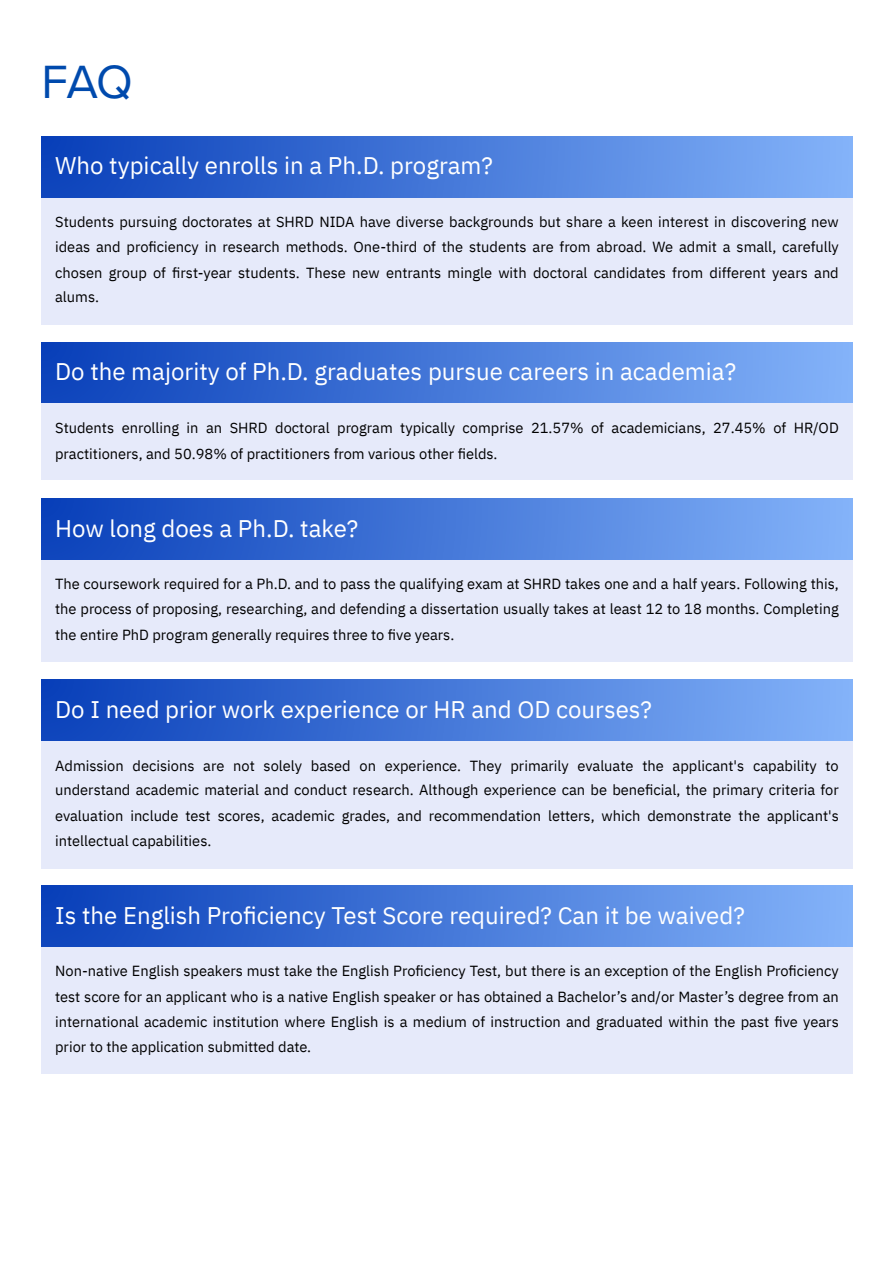
<style>
.page{position:relative;width:894px;height:1263px;background:#fff}
.page>*{position:absolute;margin:0;border:0;box-sizing:border-box;transform-origin:0 0}
.t1{font:48px "Proxima Nova";color:#004aad}
.t2{font:24px "IBM Plex Sans";color:#fff}
.t3{font:14.7px/25.2px "IBM Plex Sans";color:#000;text-align:justify}
</style>
<div class="page">
<div style="left:42px;top:196px;width:810px;height:129px;background:#e6eafa"></div>
<div style="left:42px;top:136px;width:810px;height:61px;background:linear-gradient(to right,#083fb9,#83b2f9)"></div>
<div style="left:42px;top:402px;width:810px;height:78px;background:#e6eafa"></div>
<div style="left:42px;top:342px;width:810px;height:61px;background:linear-gradient(to right,#083fb9,#83b2f9)"></div>
<div style="left:42px;top:559px;width:810px;height:103px;background:#e6eafa"></div>
<div style="left:42px;top:498px;width:810px;height:61px;background:linear-gradient(to right,#083fb9,#83b2f9)"></div>
<div style="left:42px;top:740px;width:810px;height:128px;background:#e6eafa"></div>
<div style="left:42px;top:680px;width:810px;height:60px;background:linear-gradient(to right,#083fb9,#83b2f9)"></div>
<div style="left:42px;top:946px;width:810px;height:128px;background:#e6eafa"></div>
<div style="left:42px;top:885px;width:810px;height:61px;background:linear-gradient(to right,#083fb9,#83b2f9)"></div>
<h2 class="t1" style="left:42px;top:54px;width:93px">FAQ</h2>
<p class="t2" style="left:55px;top:150px;width:439px">Who typically enrolls in a Ph.D. program?</p>
<p class="t3" style="left:55px;top:209px;width:784px">Students pursuing doctorates at SHRD NIDA have diverse backgrounds but share a keen interest in discovering new ideas and proficiency in research methods. One-third of the students are from abroad. We admit a small, carefully chosen group of fi rst-year students. These new entrants mingle with doctoral candidates from different years and alums.</p>
<p class="t2" style="left:55px;top:356px;width:682px">Do the majority of Ph.D. graduates pursue careers in academia?</p>
<p class="t3" style="left:55px;top:415px;width:784px;line-height:25.8px">Students enrolling in an SHRD doctoral program typically comprise 21.57% of academicians, 27.45% of HR/OD practitioners, and 50.98% of practitioners from various other fields.</p>
<p class="t2" style="left:55px;top:512px;width:305px">How long does a Ph.D. take?</p>
<p class="t3" style="left:55px;top:571px;width:784px">The coursework required for a Ph.D. and to pass the qualifying exam at SHRD takes one and a half years. Following this, the process of proposing, researching, and defending a dissertation usually takes at least 12 to 18 months. Completing the entire PhD program generally requires three to five years.</p>
<p class="t2" style="left:55px;top:693px;width:598px">Do I need prior work experience or HR and OD courses?</p>
<p class="t3" style="left:55px;top:752px;width:784px">Admission decisions are not solely based on experience. They primarily evaluate the applicant's capability to understand academic material and conduct research. Although experience can be beneficial, the primary criteria for evaluation include test scores, academic grades, and recommendation letters, which demonstrate the applicant's intellectual capabilities.</p>
<p class="t2" style="left:55px;top:899px;width:691px">Is the English Proficiency Test Score required? Can it be waived?</p>
<p class="t3" style="left:55px;top:958px;width:784px">Non-native English speakers must take the English Proficiency Test, but there is an exception of the English Proficiency test score for an applicant who is a native English speaker or has obtained a Bachelor’s and/or Master’s degree from an international academic institution where English is a medium of instruction and graduated within the past five years prior to the application submitted date.</p>
</div>
